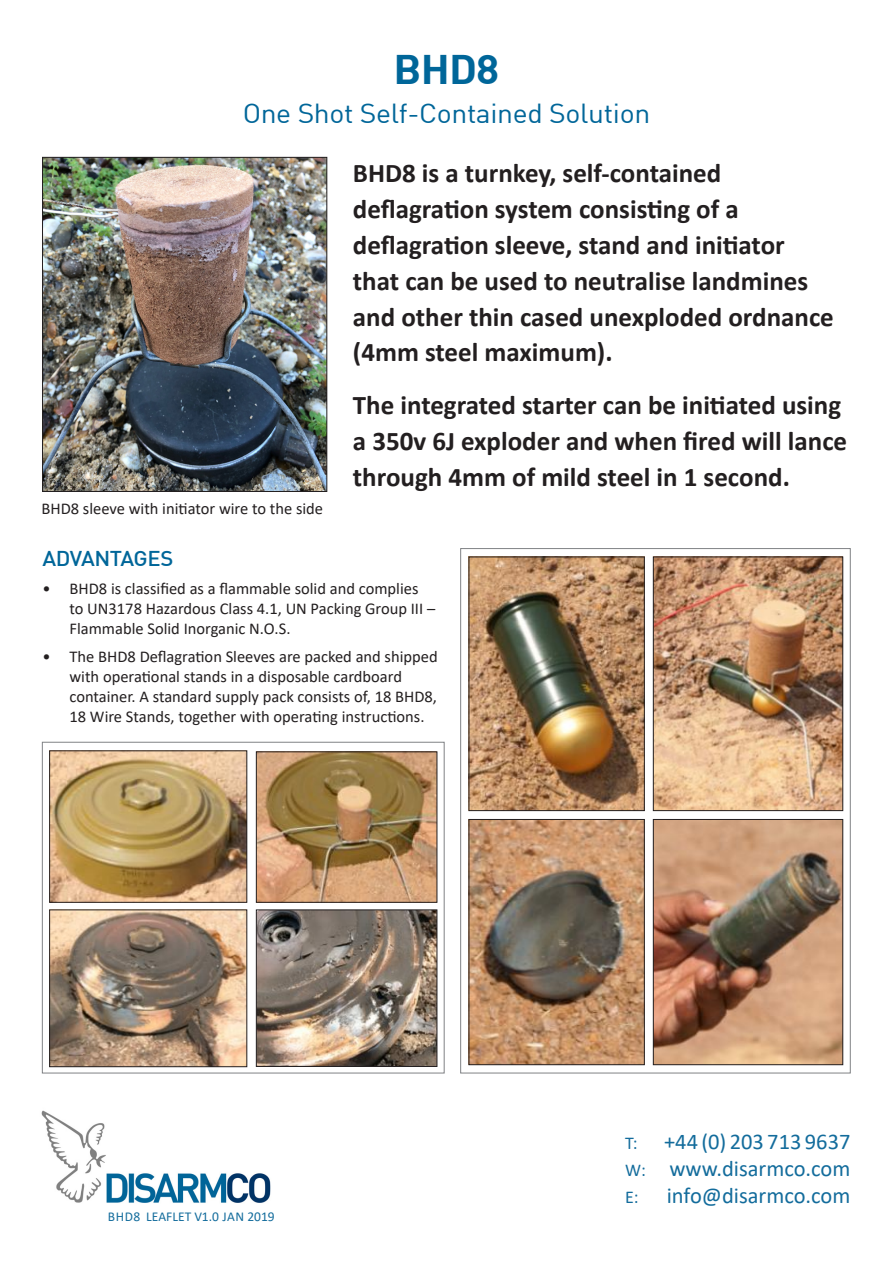
<style>
.page{position:relative;width:893px;height:1263px;background:#fff}
.page>*{position:absolute;margin:0;border:0;box-sizing:border-box;transform-origin:0 0}
.t1{font:63.75px "Calibri";color:#000}
.t2{font:60.45px "Calibri";color:#000}
.t3{font:56.55px "Calibri";color:#000}
.Heading_1{font:700 40.5px "DIN";color:#069;scale:1.05 1}
.Body_Text{font:700 27px/35.8px "Calibri";color:#231f20}
.Heading_1-2{font:27px "DIN";letter-spacing:-.015em;color:#069;scale:1.05 1}
.t4{font:22.5px "Calibri";color:#136c9c}
.Heading_1-3{font:500 21px "DIN";letter-spacing:-.02em;color:#069;scale:1.05 1}
.Heading_1-4{font:16.5px/19.8px "Calibri";color:#231f20}
.t5{font:13.5px "Calibri";color:#136c9c}
.s1{font-size:18px}
</style>
<div class="page">
<img style="left:41px;top:1110px;width:230px;height:93px">
<img style="left:44px;top:159px;width:281px;height:331px">
<div style="left:42px;top:157px;width:285px;height:335px;border:1px solid #231f20"></div>
<img style="left:471px;top:559px;width:171px;height:250px">
<img style="left:655px;top:559px;width:186px;height:250px">
<div style="left:653px;top:557px;width:190px;height:254px;border:1px solid #231f20"></div>
<img style="left:471px;top:821px;width:171px;height:242px">
<div style="left:469px;top:819px;width:175px;height:246px;border:1px solid #231f20"></div>
<img style="left:655px;top:821px;width:186px;height:242px">
<div style="left:653px;top:819px;width:190px;height:246px;border:1px solid #231f20"></div>
<img style="left:258px;top:912px;width:177px;height:153px">
<div style="left:256px;top:910px;width:181px;height:157px;border:1px solid #231f20"></div>
<img style="left:51px;top:753px;width:194px;height:147px">
<div style="left:49px;top:751px;width:198px;height:151px;border:1px solid #231f20"></div>
<img style="left:258px;top:754px;width:177px;height:146px">
<img style="left:51px;top:912px;width:194px;height:153px">
<div style="left:49px;top:910px;width:198px;height:157px;border:1px solid #231f20"></div>
<div style="left:42px;top:742px;width:402px;height:331px;border:1px solid #808285"></div>
<p class="Heading_1" style="left:394px;top:43px;width:102px">BHD8</p>
<p class="Heading_1-2" style="left:243px;top:96px;width:390px">One Shot Self-Contained Solution</p>
<p class="Heading_1-4" style="left:41px;top:498px;width:283px">BHD8 sleeve with initiator wire to the side</p>
<p class="Body_Text" style="left:353px;top:155px;width:482px">BHD8 is a turnkey, self-contained deflagration system consisting of a deflagration sleeve, stand and initiator that can be used to neutralise landmines and other thin cased unexploded ordnance (4mm steel maximum).</p>
<p class="Body_Text" style="left:353px;top:387px;width:496px">The integrated starter can be initiated using a 350v 6J exploder and when fired will lance through 4mm of mild steel in 1 second.</p>
<p class="t2" style="left:627px;top:398px;width:262px">40mm Gre</p>
<p class="Heading_1-3" style="left:43px;top:545px;width:126px">ADVANTAGES</p>
<p class="Heading_1-4" style="left:70px;top:578px;width:367px;text-indent:-27px">• BHD8 is classified as a flammable solid and complies to UN3178 Hazardous Class 4.1, UN Packing Group III –<br>Flammable Solid Inorganic N.O.S.</p>
<p class="Heading_1-4" style="left:70px;top:646px;width:370px;text-indent:-27px">• The BHD8 Deflagration Sleeves are packed and shipped with operational stands in a disposable cardboard container. A standard supply pack consists of, 18 BHD8, 18 Wire Stands, together with operating instructions.</p>
<p class="t3" style="left:-6px;top:657px;width:148px">TM 46</p>
<p class="t1" style="left:144px;top:652px;width:166px">TM 46</p>
<p class="t5" style="left:108px;top:1207px;width:168px">BHD8 LEAFLET V1.0 JAN 2019</p>
<p class="t4" style="left:625px;top:1126px;width:227px"><span class="s1">T:</span> +44 (0) 203 713 9637</p>
<p class="t4" style="left:625px;top:1153px;width:227px"><span class="s1">W:</span> www.disarmco.com</p>
<p class="t4" style="left:625px;top:1180px;width:227px"><span class="s1">E:</span> info@disarmco.com</p>
</div>
